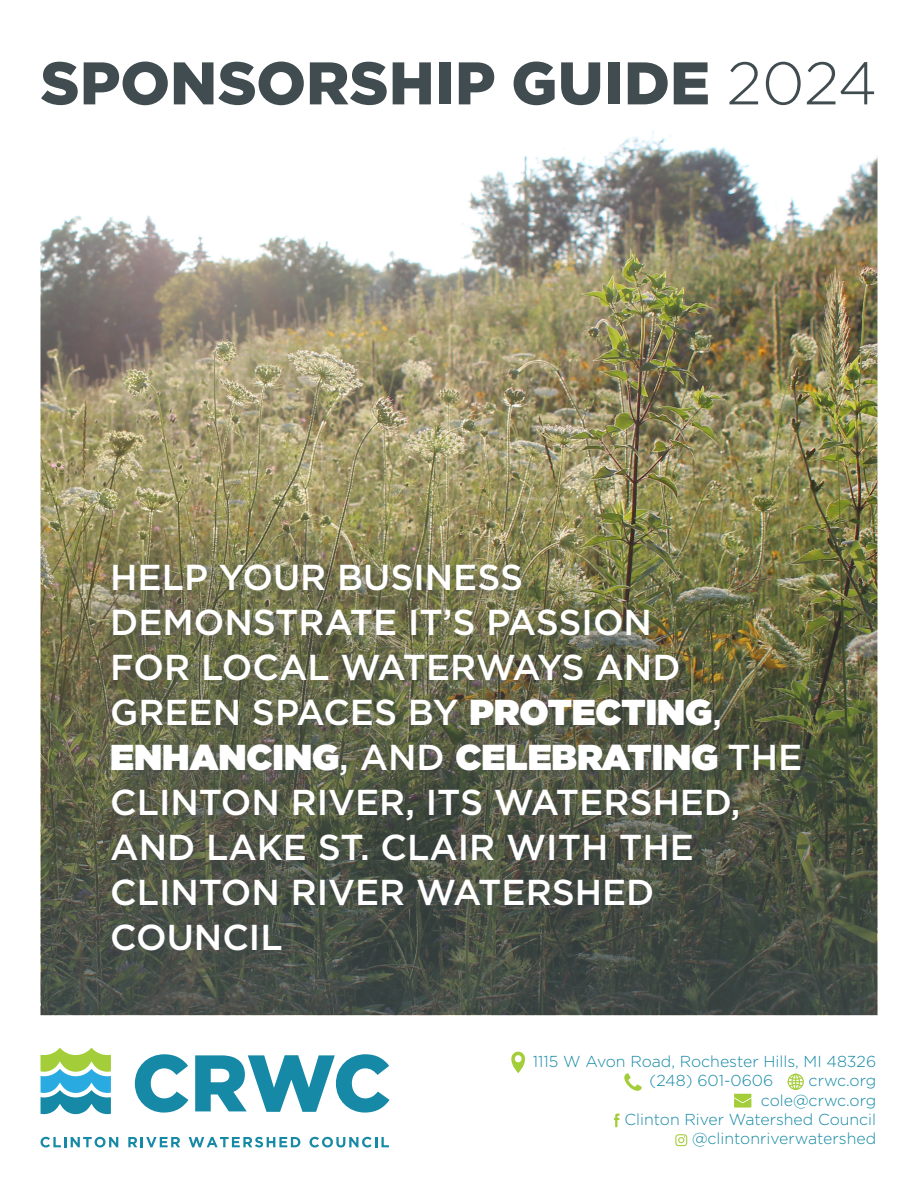
<style>
.page{position:relative;width:918px;height:1188px;background:#fff}
.page>*{position:absolute;margin:0;border:0;box-sizing:border-box;transform-origin:0 0}
.Contents_subheads{font:900 60px "Gotham";letter-spacing:.005em;color:#404c50}
.t1{font:500 36px/45px "Gotham";color:#fff}
.t2{font:300 15.9px/19px "Gotham";color:#1589a5;text-align:right}
.s1{font-weight:300}
.s2{font-weight:900}
</style>
<div class="page">
<img style="left:40px;top:130px;width:838px;height:885px">
<img style="left:41px;top:486px;width:836px;height:528px">
<svg style="left:40px;top:1137px;width:78px;height:10px"></svg>
<svg style="left:128px;top:1137px;width:52px;height:10px"></svg>
<svg style="left:189px;top:1137px;width:111px;height:10px"></svg>
<svg style="left:310px;top:1137px;width:79px;height:10px"></svg>
<svg style="left:135px;top:1054px;width:53px;height:59px"></svg>
<svg style="left:195px;top:1054px;width:195px;height:59px"></svg>
<svg style="left:41px;top:1048px;width:70px;height:66px"></svg>
<svg style="left:511px;top:1052px;width:14px;height:21px"></svg>
<svg style="left:624px;top:1073px;width:18px;height:18px"></svg>
<div style="left:788px;top:1074px;width:16px;height:16px;border:1px solid #a3cd39;border-radius:50%"></div>
<div style="left:792px;top:1074px;width:8px;height:16px;border:1px solid #a3cd39;border-radius:50%"></div>
<svg style="left:788px;top:1074px;width:16px;height:15px"></svg>
<svg style="left:734px;top:1094px;width:17px;height:14px"></svg>
<svg style="left:614px;top:1113px;width:6px;height:14px"></svg>
<svg style="left:675px;top:1134px;width:12px;height:12px"></svg>
<div style="left:94px;top:547px;width:732px;height:430px;background:#404e51;opacity:.75"></div>
<p class="Contents_subheads" style="left:40px;top:42px;width:838px">SPONSORSHIP GUIDE <span class="s1">2024</span></p>
<p class="t1" style="left:110px;top:555px;width:694px">HELP YOUR BUSINESS<br>DEMONSTRATE IT’S PASSION<br>FOR LOCAL WATERWAYS AND<br>GREEN SPACES BY <span class="s2">PROTECTING</span>,<br><span class="s2">ENHANCING</span>, AND <span class="s2">CELEBRATING</span> THE<br>CLINTON RIVER, ITS WATERSHED,<br>AND LAKE ST. CLAIR WITH THE<br>CLINTON RIVER WATERSHED<br>COUNCIL</p>
<h5 class="t2" style="left:533px;top:1052px;width:345px">1115 W Avon Road, Rochester Hills, MI 48326</h5>
<h5 class="t2" style="left:650px;top:1071px;width:125px">(248) 601-0606</h5>
<h5 class="t2" style="left:809px;top:1071px;width:69px">crwc.org</h5>
<h5 class="t2" style="left:624px;top:1090px;width:253px">cole@crwc.org<br>Clinton River Watershed Council @clintonriverwatershed</h5>
</div>
